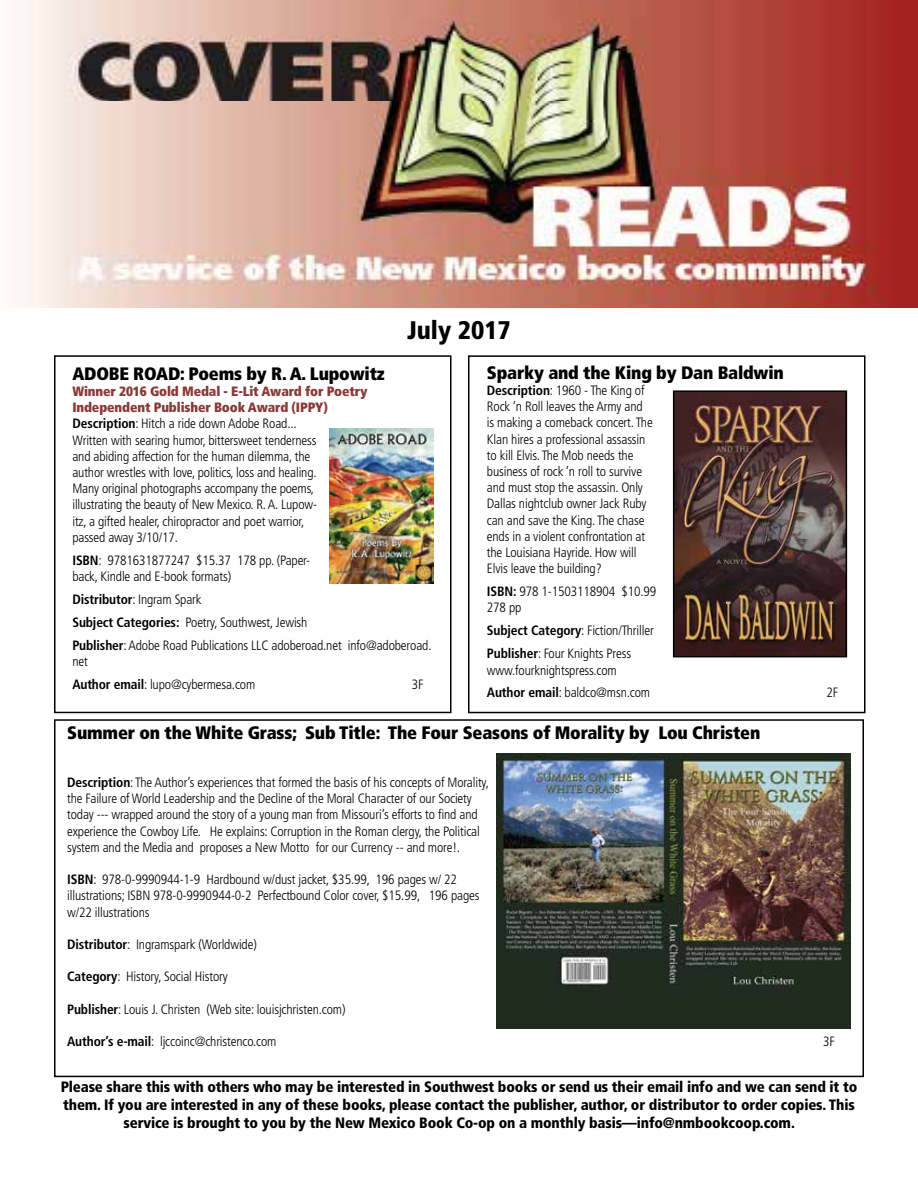
<style>
.page{position:relative;width:918px;height:1188px;background:#fff}
.page>*{position:absolute;margin:0;border:0;box-sizing:border-box;transform-origin:0 0}
.t1{font:900 condensed 25.5px "Frutiger";color:#000}
.t2{font:900 condensed 18px "Frutiger";letter-spacing:-.01em;color:#000}
.t3{font:900 condensed 15px/18px "Frutiger";letter-spacing:-.01em;color:#000;text-align:center}
.t4{font:300 condensed 13.5px/16.2px "Frutiger";letter-spacing:-.01em;color:#000}
.s1{font-weight:700}
.s2{font-weight:900;color:#8a3937}
</style>
<div class="page">
<img style="left:22px;top:1px;width:895px;height:306px">
<div style="left:468px;top:355px;width:398px;height:358px;border:2px solid #000"></div>
<img style="left:675px;top:392px;width:170px;height:263px">
<div style="left:673px;top:390px;width:174px;height:267px;border:1px solid #000"></div>
<div style="left:54px;top:719px;width:810px;height:358px;border:2px solid #000"></div>
<img style="left:497px;top:753px;width:353px;height:276px">
<div style="left:54px;top:355px;width:398px;height:358px;border:2px solid #000"></div>
<img style="left:330px;top:428px;width:103px;height:155px">
<h1 class="t1" style="left:407px;top:315px;width:105px">July 2017</h1>
<h2 class="t2" style="left:487px;top:362px;width:299px">Sparky and the King by Dan Baldwin</h2>
<p class="t4" style="left:487px;top:382px;width:167px"><span class="s1">Description</span>: 1960 - The King of<br>Rock ‘n Roll leaves the Army and is making a comeback concert. The<br>Klan hires a professional assassin to kill Elvis. The Mob needs the business of rock ‘n roll to survive and must stop the assassin. Only<br>Dallas nightclub owner Jack Ruby can and save the King. The chase ends in a violent confrontation at the Louisiana Hayride. How will<br>Elvis leave the building?</p>
<p class="t4" style="left:487px;top:584px;width:171px"><span class="s1">ISBN:</span> 978 1-1503118904 $10.99<br>278 pp</p>
<p class="t4" style="left:487px;top:619px;width:168px;line-height:23px"><span class="s1">Subject Category</span>: Fiction/Thriller<br><span class="s1">Publisher</span>: Four Knights Press</p>
<p class="t4" style="left:487px;top:659px;width:165px;line-height:23px">www.fourknightspress.com<br><span class="s1">Author email</span>: baldco@msn.com</p>
<h2 class="t2" style="left:72px;top:363px;width:314px">ADOBE ROAD: Poems by R. A. Lupowitz</h2>
<p class="t4" style="left:72px;top:383px;width:297px"><span class="s2">Winner 2016 Gold Medal - E-Lit Award for Poetry Independent Publisher Book Award (IPPY)<br></span><span class="s1">Description</span>: Hitch a ride down Adobe Road...<br>Written with searing humor, bittersweet tenderness<br>and abiding affection for the human dilemma, the<br>author wrestles with love, politics, loss and healing.<br>Many original photographs accompany the poems,<br>illustrating the beauty of New Mexico. R. A. Lupow-<br>itz, a gifted healer, chiropractor and poet warrior,<br>passed away 3/10/17.</p>
<p class="t4" style="left:72px;top:552px;width:239px"><span class="s1">ISBN</span>: 9781631877247 $15.37 178 pp. (Paper&shy;back, Kindle and E-book formats)</p>
<p class="t4" style="left:72px;top:588px;width:361px;line-height:23px"><span class="s1">Distributor</span>: Ingram Spark<br><span class="s1">Subject Categories:</span> Poetry, Southwest, Jewish<br><span class="s1">Publisher</span>: Adobe Road Publications LLC adoberoad.net info@adoberoad.</p>
<p class="t4" style="left:72px;top:650px;width:184px;line-height:23px">net<br><span class="s1">Author email</span>: lupo@cybermesa.com</p>
<p class="t4" style="left:412px;top:676px;width:13px">3F</p>
<p class="t4" style="left:826px;top:685px;width:13px">2F</p>
<h2 class="t2" style="left:67px;top:722px;width:695px">Summer on the White Grass; Sub Title: The Four Seasons of Morality by Lou Christen</h2>
<p class="t4" style="left:67px;top:774px;width:423px"><span class="s1">Description</span>: The Author’s experiences that formed the basis of his concepts of Morality, the Failure of World Leadership and the Decline of the Moral Character of our Society today --- wrapped around the story of a young man from Missouri’s efforts to find and experience the Cowboy Life. He explains: Corruption in the Roman clergy, the Political system and the Media and proposes a New Motto for our Currency -- and more!.</p>
<p class="t4" style="left:67px;top:872px;width:414px"><span class="s1">ISBN</span>: 978-0-9990944-1-9 Hardbound w/dust jacket, $35.99, 196 pages w/ 22 illustrations; ISBN 978-0-9990944-0-2 Perfectbound Color cover, $15.99, 196 pages w/22 illustrations</p>
<p class="t4" style="left:67px;top:936px;width:191px"><span class="s1">Distributor</span>: Ingramspark (Worldwide)</p>
<p class="t4" style="left:67px;top:969px;width:162px"><span class="s1">Category</span>: History, Social History</p>
<p class="t4" style="left:67px;top:1001px;width:280px"><span class="s1">Publisher</span>: Louis J. Christen (Web site: louisjchristen.com)</p>
<p class="t4" style="left:67px;top:1034px;width:211px"><span class="s1">Author’s e-mail</span>: ljccoinc@christenco.com</p>
<p class="t4" style="left:823px;top:1034px;width:13px">3F</p>
<p class="t3" style="left:61px;top:1078px;width:798px">Please share this with others who may be interested in Southwest books or send us their email info and we can send it to them. If you are interested in any of these books, please contact the publisher, author, or distributor to order copies. This service is brought to you by the New Mexico Book Co-op on a monthly basis—info@nmbookcoop.com.</p>
</div>
